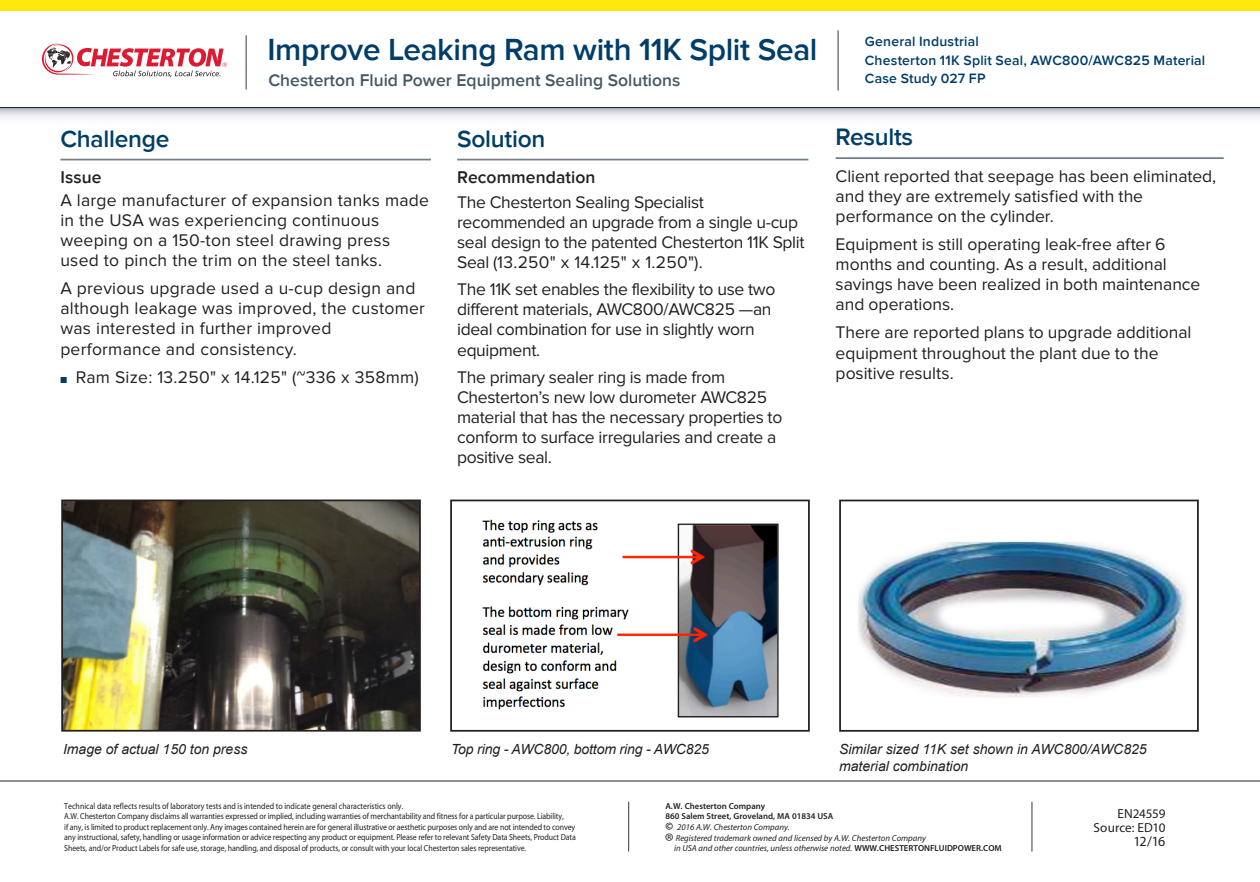
<style>
.page{position:relative;width:1260px;height:882px;background:#fff}
.page>*{position:absolute;margin:0;border:0;box-sizing:border-box;transform-origin:0 0}
.Slide_Main_Head{font:600 31.5px "Proxima Nova";letter-spacing:-.01em;color:#003d69}
.Challenge_Solution_R{font:600 24.5px "Proxima Nova";letter-spacing:-.01em;color:#003d69}
.t1{font:300 22.75px "Myriad Pro";color:#231f20}
.Bodycopy_Bullets{font:17.5px/20.1px "Proxima Nova";letter-spacing:-.02em;color:#231f20}
.Bodycopy_Bold_head{font:17.5px/20.1px "Proxima Nova";letter-spacing:-.005em;color:#231f20}
.Bodycopy_Bullets-2{font:17.5px/20.1px "Proxima Nova";letter-spacing:.015em;color:#231f20}
.t2{font:600 17.5px "Proxima Nova";color:#475865}
.Bodycopy_Bold_head-2{font:600 17.5px "Proxima Nova";letter-spacing:.005em;color:#231f20}
.photo_caption{font:italic 14px/16.6px "Arial";color:#231f20}
.Solution_text{font:600 14px/18.4px "Proxima Nova";letter-spacing:.015em;color:#003d69}
.Date{font:14px "Myriad Pro";color:#231f20}
.Date-2{font:13.12px/14px "Myriad Pro";color:#231f20;text-align:right}
.t3{font:8.75px/10.5px "Myriad Pro";letter-spacing:-.01em;color:#231f20;scale:.9 1}
.t4{font:italic 8.75px/10.5px "Myriad Pro";color:#231f20}
.t5{font:600 8.75px/10.5px "Myriad Pro";color:#231f20}
.s1{color:#003d69}
.s2{font-weight:700;font-style:normal;font-stretch:condensed;font-size:11.38px}
.s3{font-weight:600;font-style:normal}
</style>
<div class="page">
<hr style="left:0;top:781px;width:1260px;height:1px;background:#231f20">
<hr style="left:1032px;top:802px;width:1px;height:50px;background:#231f20">
<hr style="left:628px;top:802px;width:1px;height:49px;background:#231f20">
<hr style="left:838px;top:30px;width:1px;height:61px;background:#231f20">
<svg style="left:0;top:108px;width:1260px;height:10px"></svg>
<hr style="left:246px;top:35px;width:1px;height:54px;background:#231f20">
<svg style="left:42px;top:43px;width:185px;height:34px"></svg>
<hr style="left:0;top:107px;width:1260px;height:1px;background:#231f20">
<div style="left:0;top:0;width:1260px;height:11px;background:#ffe709"></div>
<hr style="left:836px;top:157px;width:388px;height:2px;background:#727f8a">
<img style="left:858px;top:541px;width:329px;height:156px">
<div style="left:839px;top:500px;width:360px;height:232px;border:2px solid #231f20"></div>
<img style="left:64px;top:503px;width:354px;height:226px">
<div style="left:61px;top:500px;width:360px;height:232px;border:2px solid #231f20"></div>
<img style="left:482px;top:519px;width:297px;height:199px">
<div style="left:450px;top:500px;width:360px;height:232px;border:2px solid #231f20"></div>
<hr style="left:457px;top:159px;width:351px;height:1px;background:#727f8a">
<hr style="left:60px;top:159px;width:371px;height:1px;background:#727f8a">
<p class="Slide_Main_Head" style="left:267px;top:32px;width:552px">Improve Leaking Ram with 11K Split Seal</p>
<h3 class="t2" style="left:268px;top:70px;width:413px">Chesterton Fluid Power Equipment Sealing Solutions</h3>
<p class="Challenge_Solution_R" style="left:60px;top:124px;width:111px">Challenge</p>
<p class="Bodycopy_Bold_head-2" style="left:60px;top:167px;width:43px">Issue</p>
<p class="Bodycopy_Bullets-2" style="left:60px;top:190px;width:370px">A large manufacturer of expansion tanks made in the USA was experiencing continuous weeping on a 150-ton steel drawing press used to pinch the trim on the steel tanks.</p>
<p class="Bodycopy_Bullets-2" style="left:60px;top:279px;width:366px">A previous upgrade used a u-cup design and although leakage was improved, the customer was interested in further improved performance and consistency.</p>
<p class="Bodycopy_Bullets-2" style="left:60px;top:367px;width:360px"><span class="s1">■</span> Ram Size: 13.250" x 14.125" (~336 x 358mm)</p>
<p class="Challenge_Solution_R" style="left:457px;top:124px;width:90px">Solution</p>
<p class="Bodycopy_Bold_head-2" style="left:457px;top:167px;width:140px">Recommendation</p>
<p class="Bodycopy_Bullets" style="left:457px;top:192px;width:349px">The Chesterton Sealing Specialist recommended an upgrade from a single u-cup seal design to the patented Chesterton 11K Split Seal (13.250" x 14.125" x 1.250").</p>
<p class="Bodycopy_Bullets" style="left:457px;top:280px;width:320px">The 11K set enables the flexibility to use two different materials, AWC800/AWC825 —an ideal combination for use in slightly worn equipment.</p>
<p class="Bodycopy_Bullets" style="left:457px;top:367px;width:327px">The primary sealer ring is made from Chesterton’s new low durometer AWC825 material that has the necessary properties to conform to surface irregularies and create a positive seal.</p>
<p class="Solution_text" style="left:865px;top:33px;width:342px">General Industrial<br>Chesterton 11K Split Seal, AWC800/AWC825 Material</p>
<p class="Solution_text" style="left:865px;top:69px;width:122px">Case Study 027 FP</p>
<p class="Challenge_Solution_R" style="left:836px;top:123px;width:79px">Results</p>
<p class="Bodycopy_Bold_head" style="left:836px;top:166px;width:382px">Client reported that seepage has been eliminated, and they are extremely satisfied with the performance on the cylinder.</p>
<p class="Bodycopy_Bold_head" style="left:836px;top:234px;width:366px">Equipment is still operating leak-free after 6 months and counting. As a result, additional savings have been realized in both maintenance and operations.</p>
<p class="Bodycopy_Bold_head" style="left:836px;top:323px;width:357px">There are reported plans to upgrade additional equipment throughout the plant due to the positive results.</p>
<p class="photo_caption" style="left:63px;top:741px;width:186px">Image of actual 150 ton press</p>
<p class="photo_caption" style="left:451px;top:741px;width:259px">Top ring - AWC800, bottom ring - AWC825</p>
<p class="photo_caption" style="left:839px;top:741px;width:309px">Similar sized 11K set shown in AWC800/AWC825 material combination</p>
<p class="t3" style="left:64px;top:801px;width:570px">Technical data reflects results of laboratory tests and is intended to indicate general characteristics only.<br>A.W. Chesterton Company disclaims all warranties expressed or implied, including warranties of merchantability and fitness for a particular purpose. Liability,<br>if any, is limited to product replacement only. Any images contained herein are for general illustrative or aesthetic purposes only and are not intended to convey any instructional, safety, handling or usage information or advice respecting any product or equipment. Please refer to relevant Safety Data Sheets, Product Data Sheets, and/or Product Labels for safe use, storage, handling, and disposal of products, or consult with your local Chesterton sales representative.</p>
<p class="t5" style="left:665px;top:800px;width:169px">A.W. Chesterton Company<br>860 Salem Street, Groveland, MA 01834 USA</p>
<p class="t4" style="left:666px;top:822px;width:126px"><span class="s2">©</span> 2016 A.W. Chesterton Company.</p>
<h3 class="t1" style="left:665px;top:828px;width:10px">®</h3>
<p class="t4" style="left:674px;top:833px;width:329px">Registered trademark owned and licensed by A.W. Chesterton Company<br>in USA and other countries, unless otherwise noted. <span class="s3">WWW.CHESTERTONFLUIDPOWER.COM</span></p>
<p class="Date-2" style="left:1094px;top:807px;width:73px">EN24559<br>Source: ED10</p>
<p class="Date" style="left:1133px;top:833px;width:34px">12/16</p>
</div>
